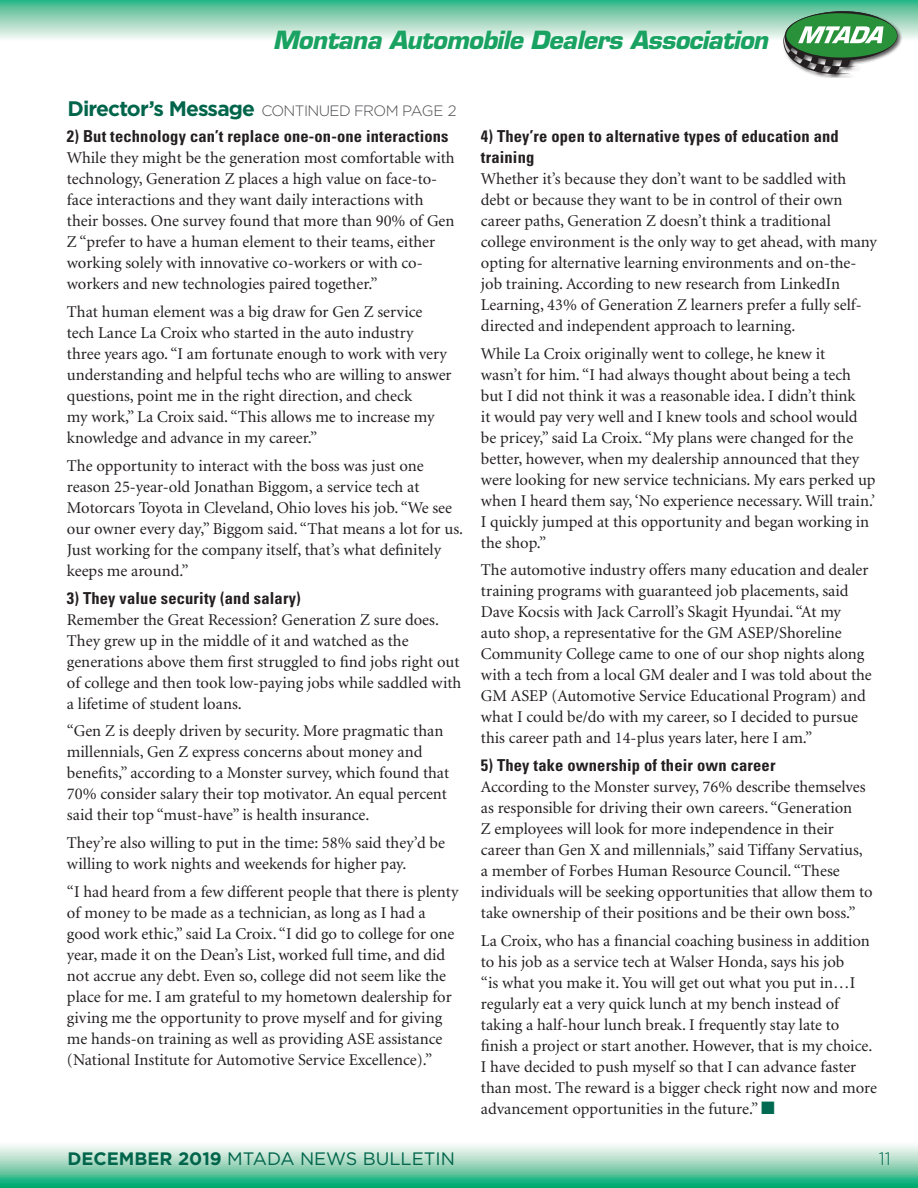
<style>
.page{position:relative;width:918px;height:1188px;background:#fff}
.page>*{position:absolute;margin:0;border:0;box-sizing:border-box;transform-origin:0 0}
.t1{font:italic 700 24.45px "Eurostile";letter-spacing:-.02em;color:#19a261}
.t2{font:18px "Gotham";color:#00654b}
.t3{font:300 18px "Gotham";color:#006951}
.t4{font:16.5px/21px "Minion";color:#231f20}
.t5{font:700 condensed 16.5px/21px "Univers";letter-spacing:.01em;color:#231f20}
.t6{font:300 15px "Gotham";letter-spacing:-.04em;color:#4a4b4e}
.s1{font-weight:700;font-size:21px;color:#00654b}
.s2{font-weight:700}
.s3{color:#006951}
</style>
<div class="page">
<svg style="left:0;top:1145px;width:918px;height:43px;background:#82d0b2"></svg>
<svg style="left:0;top:0;width:918px;height:39px;background:#93d4ba"></svg>
<div style="left:782px;top:10px;width:121px;height:68px;background:#231f20;opacity:.75"></div>
<svg style="left:783px;top:11px;width:114px;height:63px"></svg>
<h1 class="t1" style="left:273px;top:25px;width:497px">Montana Automobile Dealers Association</h1>
<p class="t6" style="left:68px;top:103px;width:391px"><span class="s1">Director’s Message</span> CONTINUED FROM PAGE 2</p>
<p class="t5" style="left:67px;top:126px;width:383px">2) But technology can’t replace one-on-one interactions</p>
<p class="t4" style="left:67px;top:148px;width:389px">While they might be the generation most comfortable with technology, Generation Z places a high value on face-to&shy;face interactions and they want daily interactions with their bosses. One survey found that more than 90% of Gen Z “prefer to have a human element to their teams, either working solely with innovative co-workers or with co&shy;workers and new technologies paired together.”</p>
<p class="t4" style="left:67px;top:302px;width:386px">That human element was a big draw for Gen Z service tech Lance La Croix who started in the auto industry<br>three years ago. “I am fortunate enough to work with very understanding and helpful techs who are willing to answer questions, point me in the right direction, and check<br>my work,” La Croix said. “This allows me to increase my knowledge and advance in my career.”</p>
<p class="t4" style="left:67px;top:456px;width:398px">The opportunity to interact with the boss was just one reason 25-year-old Jonathan Biggom, a service tech at Motorcars Toyota in Cleveland, Ohio loves his job. “We see our owner every day,” Biggom said. “That means a lot for us.<br>Just working for the company itself, that’s what definitely keeps me around.”</p>
<p class="t5" style="left:67px;top:587px;width:235px">3) They value security (and salary)</p>
<p class="t4" style="left:67px;top:609px;width:396px">Remember the Great Recession? Generation Z sure does.<br>They grew up in the middle of it and watched as the generations above them first struggled to find jobs right out of college and then took low-paying jobs while saddled with a lifetime of student loans.</p>
<p class="t4" style="left:67px;top:721px;width:384px">“Gen Z is deeply driven by security. More pragmatic than millennials, Gen Z express concerns about money and benefits,” according to a Monster survey, which found that 70% consider salary their top motivator. An equal percent said their top “must-have” is health insurance.</p>
<p class="t4" style="left:67px;top:833px;width:380px">They’re also willing to put in the time: 58% said they’d be willing to work nights and weekends for higher pay.</p>
<p class="t4" style="left:67px;top:882px;width:393px">“I had heard from a few different people that there is plenty of money to be made as a technician, as long as I had a good work ethic,” said La Croix. “I did go to college for one year, made it on the Dean’s List, worked full time, and did not accrue any debt. Even so, college did not seem like the place for me. I am grateful to my hometown dealership for giving me the opportunity to prove myself and for giving me hands-on training as well as providing ASE assistance (National Institute for Automotive Service Excellence).”</p>
<p class="t2" style="left:68px;top:1149px;width:389px"><span class="s2">DECEMBER 2019</span> MTADA NEWS BULLETIN</p>
<p class="t5" style="left:481px;top:125px;width:359px">4) They’re open to alternative types of education and training</p>
<p class="t4" style="left:481px;top:169px;width:397px">Whether it’s because they don’t want to be saddled with debt or because they want to be in control of their own career paths, Generation Z doesn’t think a traditional college environment is the only way to get ahead, with many opting for alternative learning environments and on-the&shy;job training. According to new research from LinkedIn Learning, 43% of Generation Z learners prefer a fully self&shy;directed and independent approach to learning.</p>
<p class="t4" style="left:481px;top:343px;width:396px">While La Croix originally went to college, he knew it<br>wasn’t for him. “I had always thought about being a tech but I did not think it was a reasonable idea. I didn’t think<br>it would pay very well and I knew tools and school would be pricey,” said La Croix. “My plans were changed for the better, however, when my dealership announced that they were looking for new service technicians. My ears perked up when I heard them say, ‘No experience necessary. Will train.’ I quickly jumped at this opportunity and began working in the shop.”</p>
<p class="t4" style="left:481px;top:560px;width:392px">The automotive industry offers many education and dealer training programs with guaranteed job placements, said Dave Kocsis with Jack Carroll’s Skagit Hyundai. “At my auto shop, a representative for the GM ASEP/Shoreline Community College came to one of our shop nights along with a tech from a local GM dealer and I was told about the GM ASEP (Automotive Service Educational Program) and what I could be/do with my career, so I decided to pursue this career path and 14-plus years later, here I am.”</p>
<p class="t5" style="left:481px;top:755px;width:296px">5) They take ownership of their own career</p>
<p class="t4" style="left:481px;top:777px;width:393px">According to the Monster survey, 76% describe themselves as responsible for driving their own careers. “Generation<br>Z employees will look for more independence in their career than Gen X and millennials,” said Tiffany Servatius, a member of Forbes Human Resource Council. “These individuals will be seeking opportunities that allow them to take ownership of their positions and be their own boss.”</p>
<p class="t4" style="left:481px;top:931px;width:398px">La Croix, who has a financial coaching business in addition to his job as a service tech at Walser Honda, says his job<br>“is what you make it. You will get out what you put in…I regularly eat a very quick lunch at my bench instead of taking a half-hour lunch break. I frequently stay late to finish a project or start another. However, that is my choice.<br>I have decided to push myself so that I can advance faster than most. The reward is a bigger check right now and more advancement opportunities in the future.” <span class="s3">■</span></p>
<p class="t3" style="left:879px;top:1149px;width:14px">11</p>
</div>
